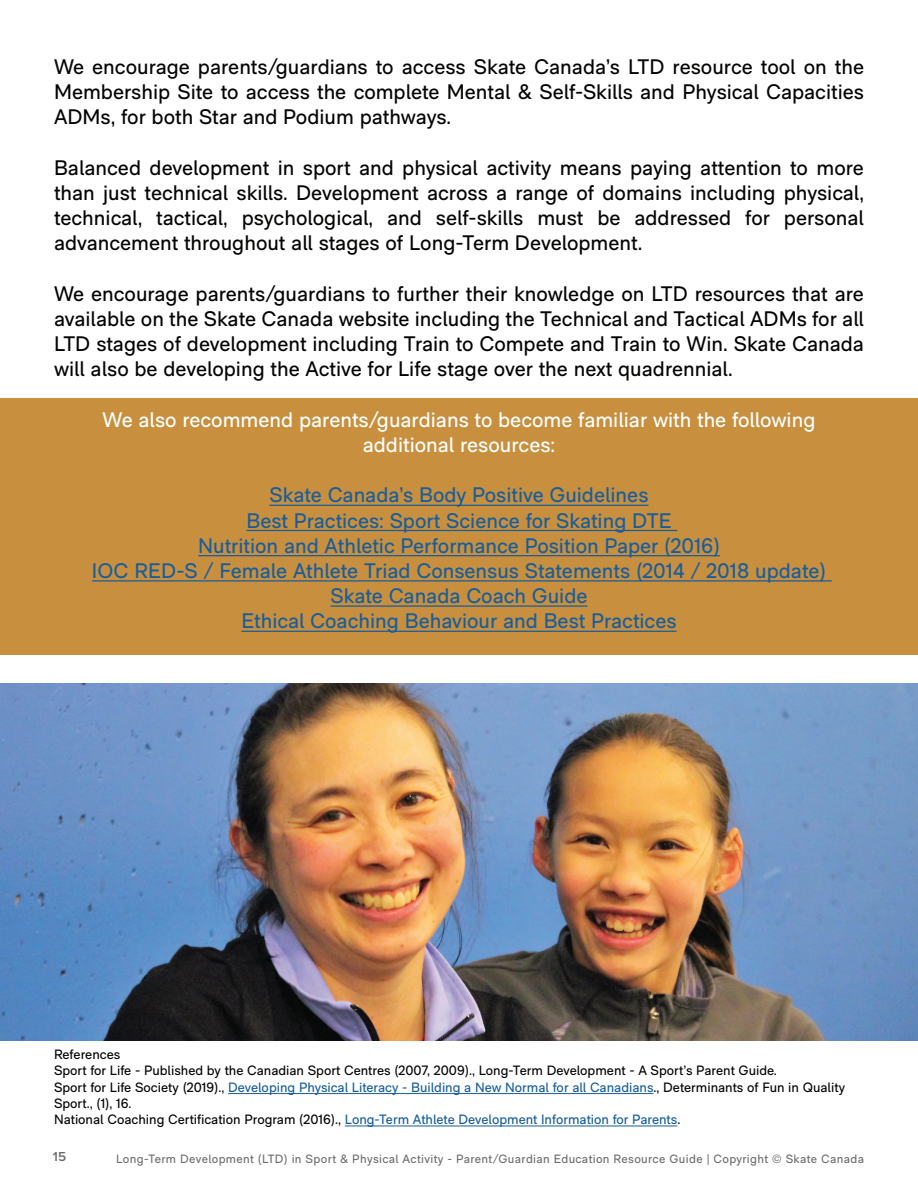
<style>
.page{position:relative;width:918px;height:1188px;background:#fff}
.page>*{position:absolute;margin:0;border:0;box-sizing:border-box;transform-origin:0 0}
.t1{font:21px/25.2px "RM Neue";color:#040503;text-align:justify}
.t2{font:21px/25.2px "RM Neue";color:#175d9e;text-align:center}
.t3{font:21px/25.2px "RM Neue";color:#fff;text-align:center}
.t4{font:13.5px/16.2px "RM Neue";color:#040503}
.t5{font:600 13.5px "Proxima Nova";color:#6c6d70}
.t6{font:12px "RM Neue";letter-spacing:.03em;color:#6c6d70}
.s1{color:#175d9e}
</style>
<div class="page">
<div style="left:0;top:398px;width:918px;height:256px;background:#c8903e"></div>
<hr style="left:270px;top:505px;width:378px;height:1px;background:#175d9e">
<hr style="left:246px;top:530px;width:431px;height:1px;background:#175d9e">
<hr style="left:198px;top:555px;width:522px;height:1px;background:#175d9e">
<hr style="left:92px;top:580px;width:740px;height:2px;background:#175d9e">
<hr style="left:331px;top:605px;width:256px;height:2px;background:#175d9e">
<hr style="left:241px;top:631px;width:436px;height:1px;background:#175d9e">
<hr style="left:228px;top:1093px;width:426px;height:1px;background:#175d9e">
<hr style="left:345px;top:1126px;width:332px;height:1px;background:#175d9e">
<img style="left:0;top:683px;width:918px;height:357px">
<p class="t1" style="left:54px;top:54px;width:812px">We encourage parents/guardians to access Skate Canada’s LTD resource tool on the Membership Site to access the complete Mental &amp; Self-Skills and Physical Capacities ADMs, for both Star and Podium pathways.</p>
<p class="t1" style="left:54px;top:155px;width:812px">Balanced development in sport and physical activity means paying attention to more than just technical skills. Development across a range of domains including physical, technical, tactical, psychological, and self-skills must be addressed for personal advancement throughout all stages of Long-Term Development.</p>
<p class="t1" style="left:54px;top:281px;width:812px">We encourage parents/guardians to further their knowledge on LTD resources that are available on the Skate Canada website including the Technical and Tactical ADMs for all LTD stages of development including Train to Compete and Train to Win. Skate Canada will also be developing the Active for Life stage over the next quadrennial.</p>
<p class="t3" style="left:103px;top:407px;width:714px">We also recommend parents/guardians to become familiar with the following additional resources:</p>
<p class="t2" style="left:92px;top:482px;width:736px">Skate Canada’s Body Positive Guidelines<br>Best Practices: Sport Science for Skating DTE<br>Nutrition and Athletic Performance Position Paper (2016)<br>IOC RED-S / Female Athlete Triad Consensus Statements (2014 / 2018 update)<br>Skate Canada Coach Guide<br>Ethical Coaching Behaviour and Best Practices</p>
<p class="t4" style="left:54px;top:1046px;width:793px">References<br>Sport for Life - Published by the Canadian Sport Centres (2007, 2009)., Long-Term Development - A Sport’s Parent Guide.<br>Sport for Life Society (2019)., <span class="s1">Developing Physical Literacy - Building a New Normal for all Canadians</span>., Determinants of Fun in Quality Sport., (1), 16.<br>National Coaching Certification Program (2016)., <span class="s1">Long-Term Athlete Development Information for Parents</span>.</p>
<p class="t5" style="left:53px;top:1150px;width:15px">15</p>
<p class="t6" style="left:116px;top:1152px;width:749px">Long-Term Development (LTD) in Sport &amp; Physical Activity - Parent/Guardian Education Resource Guide | Copyright © Skate Canada</p>
</div>
